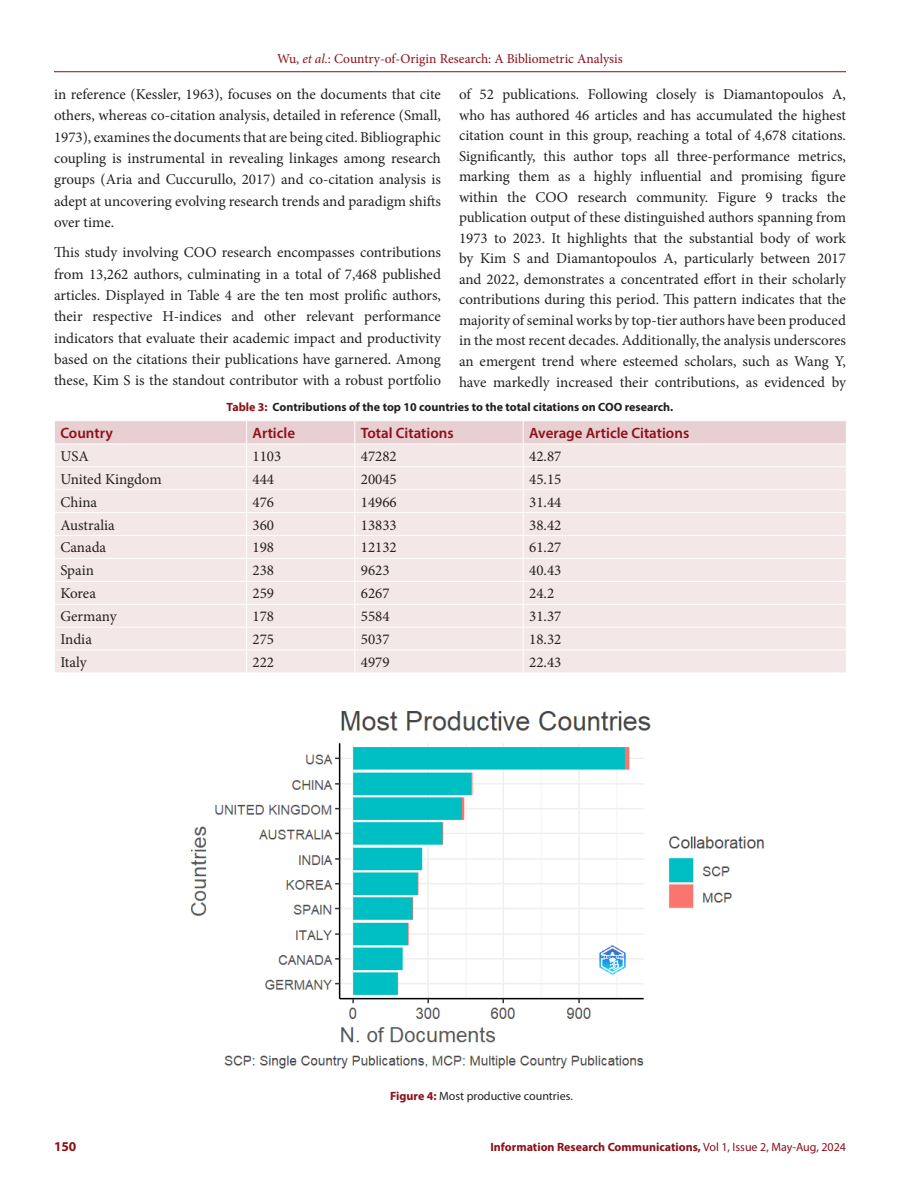
<style>
.page{position:relative;width:918px;height:1188px;background:#fff}
.page>*{position:absolute;margin:0;border:0;box-sizing:border-box;transform-origin:0 0}
.Body_text{font:15px/20.5px "Minion Pro";letter-spacing:-.005em;color:#231f20;text-align:justify}
.Body_text__FO{font:15px/21.3px "Minion Pro";color:#231f20;text-align:justify}
.Table_Body{font:15px "Minion Pro";color:#231f20}
.Table_Header{font:600 15px "Myriad Pro";color:#8c0f18}
.t1{font:13.5px "Minion Pro";color:#8c0f18}
.t2{font:700 13.5px "Myriad Pro";color:#8c0f18}
.Table_Caption{font:700 12px "Myriad Pro";color:#231f20}
.t3{font:700 12px "Myriad Pro";color:#8c0f18}
.FIG_Caption{font:12px "Myriad Pro";color:#231f20}
.s1{font-style:italic}
.s2{color:#8c0f18}
.s3{font-weight:700;color:#8c0f18}
.s4{font-weight:400}
</style>
<div class="page">
<hr style="left:54px;top:71px;width:792px;height:1px;background:#8c0f18">
<svg style="left:55px;top:421px;width:791px;height:252px;background:#f3e5e6"></svg>
<img style="left:190px;top:711px;width:575px;height:358px">
<p class="t1" style="left:277px;top:50px;width:347px">Wu, <span class="s1">et al.</span>: Country-of-Origin Research: A Bibliometric Analysis</p>
<p class="Body_text__FO" style="left:54px;top:84px;width:389px">in reference (Kessler, 1963), focuses on the documents that cite others, whereas co-citation analysis, detailed in reference (Small, 1973), examines the documents that are being cited. Bibliographic coupling is instrumental in revealing linkages among research groups (Aria and Cuccurullo, 2017) and co-citation analysis is adept at uncovering evolving research trends and paradigm shifts over time.</p>
<p class="Body_text" style="left:54px;top:242px;width:389px;line-height:21.3px">This study involving COO research encompasses contributions from 13,262 authors, culminating in a total of 7,468 published articles. Displayed in Table 4 are the ten most prolific authors, their respective H-indices and other relevant performance indicators that evaluate their academic impact and productivity based on the citations their publications have garnered. Among these, Kim S is the standout contributor with a robust portfolio</p>
<p class="Body_text" style="left:459px;top:84px;width:389px">of 52 publications. Following closely is Diamantopoulos A, who has authored 46 articles and has accumulated the highest citation count in this group, reaching a total of 4,678 citations.<br>Significantly, this author tops all three-performance metrics, marking them as a highly influential and promising figure within the COO research community. Figure 9 tracks the publication output of these distinguished authors spanning from 1973 to 2023. It highlights that the substantial body of work by Kim S and Diamantopoulos A, particularly between 2017 and 2022, demonstrates a concentrated effort in their scholarly contributions during this period. This pattern indicates that the majority of seminal works by top-tier authors have been produced in the most recent decades. Additionally, the analysis underscores an emergent trend where esteemed scholars, such as Wang Y, have markedly increased their contributions, as evidenced by</p>
<p class="Table_Caption" style="left:227px;top:399px;width:448px"><span class="s2">Table 3:</span> Contributions of the top 10 countries to the total citations on COO research.</p>
<p class="Table_Header" style="left:60px;top:423px;width:54px">Country</p>
<p class="Table_Header" style="left:253px;top:423px;width:44px">Article</p>
<p class="Table_Header" style="left:361px;top:423px;width:94px">Total Citations</p>
<p class="Table_Header" style="left:529px;top:423px;width:162px">Average Article Citations</p>
<p class="Table_Body" style="left:60px;top:446px;width:30px">USA</p>
<p class="Table_Body" style="left:253px;top:446px;width:30px">1103</p>
<p class="Table_Body" style="left:361px;top:446px;width:37px">47282</p>
<p class="Table_Body" style="left:529px;top:446px;width:34px">42.87</p>
<p class="Table_Body" style="left:60px;top:469px;width:103px">United Kingdom</p>
<p class="Table_Body" style="left:253px;top:469px;width:23px">444</p>
<p class="Table_Body" style="left:361px;top:469px;width:37px">20045</p>
<p class="Table_Body" style="left:529px;top:469px;width:34px">45.15</p>
<p class="Table_Body" style="left:60px;top:492px;width:38px">China</p>
<p class="Table_Body" style="left:253px;top:492px;width:23px">476</p>
<p class="Table_Body" style="left:361px;top:492px;width:37px">14966</p>
<p class="Table_Body" style="left:529px;top:492px;width:34px">31.44</p>
<p class="Table_Body" style="left:60px;top:515px;width:56px">Australia</p>
<p class="Table_Body" style="left:253px;top:515px;width:23px">360</p>
<p class="Table_Body" style="left:361px;top:515px;width:37px">13833</p>
<p class="Table_Body" style="left:529px;top:515px;width:34px">38.42</p>
<p class="Table_Body" style="left:60px;top:538px;width:47px">Canada</p>
<p class="Table_Body" style="left:253px;top:538px;width:23px">198</p>
<p class="Table_Body" style="left:361px;top:538px;width:37px">12132</p>
<p class="Table_Body" style="left:529px;top:538px;width:34px">61.27</p>
<p class="Table_Body" style="left:60px;top:561px;width:35px">Spain</p>
<p class="Table_Body" style="left:253px;top:561px;width:23px">238</p>
<p class="Table_Body" style="left:361px;top:561px;width:30px">9623</p>
<p class="Table_Body" style="left:529px;top:561px;width:34px">40.43</p>
<p class="Table_Body" style="left:60px;top:583px;width:37px">Korea</p>
<p class="Table_Body" style="left:253px;top:583px;width:23px">259</p>
<p class="Table_Body" style="left:361px;top:583px;width:30px">6267</p>
<p class="Table_Body" style="left:529px;top:583px;width:27px">24.2</p>
<p class="Table_Body" style="left:60px;top:606px;width:58px">Germany</p>
<p class="Table_Body" style="left:253px;top:606px;width:23px">178</p>
<p class="Table_Body" style="left:361px;top:606px;width:30px">5584</p>
<p class="Table_Body" style="left:529px;top:606px;width:34px">31.37</p>
<p class="Table_Body" style="left:60px;top:629px;width:33px">India</p>
<p class="Table_Body" style="left:253px;top:629px;width:23px">275</p>
<p class="Table_Body" style="left:361px;top:629px;width:30px">5037</p>
<p class="Table_Body" style="left:529px;top:629px;width:34px">18.32</p>
<p class="Table_Body" style="left:60px;top:652px;width:28px">Italy</p>
<p class="Table_Body" style="left:253px;top:652px;width:23px">222</p>
<p class="Table_Body" style="left:361px;top:652px;width:30px">4979</p>
<p class="Table_Body" style="left:529px;top:652px;width:34px">22.43</p>
<p class="FIG_Caption" style="left:390px;top:1088px;width:184px"><span class="s3">Figure 4:</span> Most productive countries.</p>
<p class="t2" style="left:54px;top:1137px;width:24px">150</p>
<p class="t3" style="left:490px;top:1139px;width:357px">Information Research Communications, <span class="s4">Vol 1, Issue 2, May-Aug, 2024</span></p>
</div>
